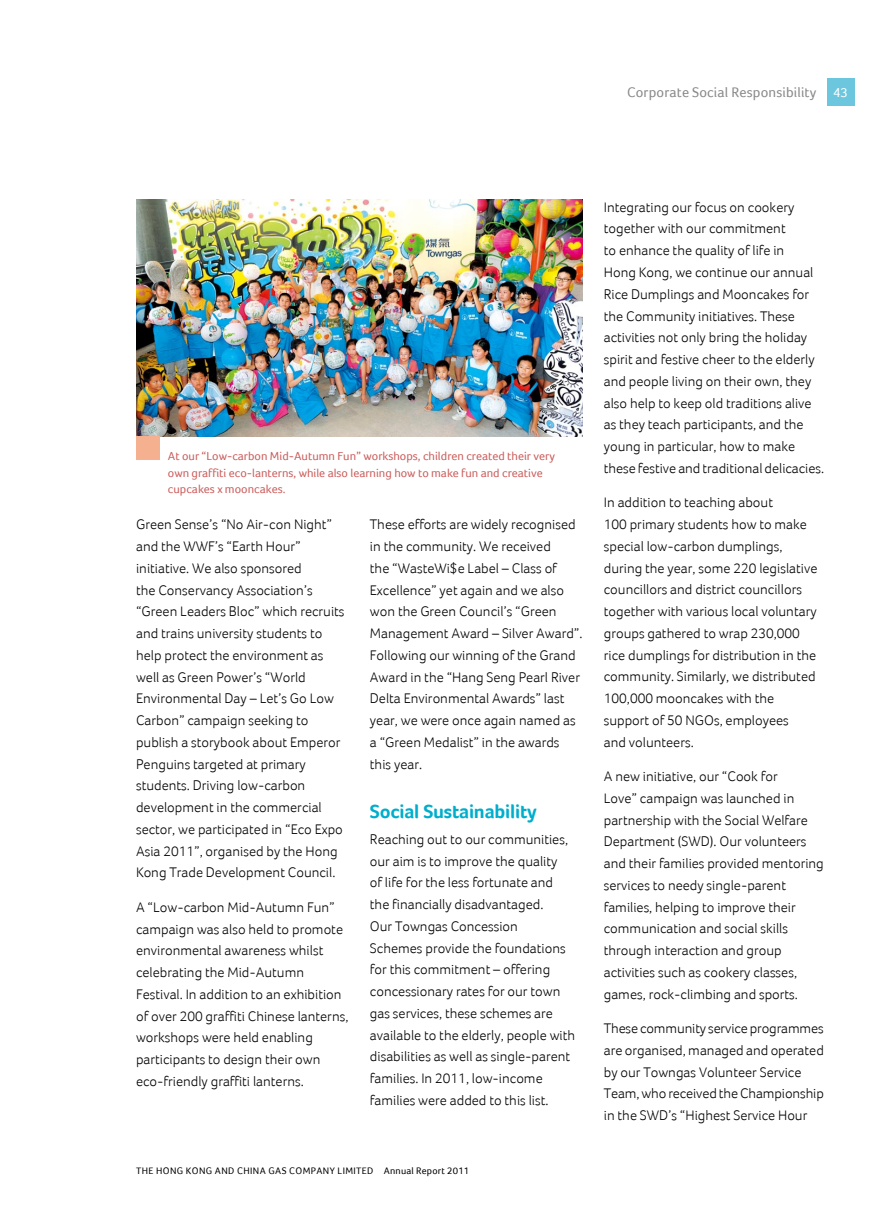
<style>
.page{position:relative;width:893px;height:1212px;background:#fff}
.page>*{position:absolute;margin:0;border:0;box-sizing:border-box;transform-origin:0 0}
.t1{font:700 19.5px "Foco";letter-spacing:-.01em;color:#00aecc}
.t2{font:300 14.25px/21.8px "Foco";color:#000}
.t3{font:14.25px "Foco";letter-spacing:.01em;color:#898989}
.t4{font:13.5px "Foco";color:#fff}
.t5{font:12px/16.5px "Foco";color:#cb5d5c}
.t6{font:9.75px "Foco";letter-spacing:.04em;color:#000}
</style>
<div class="page">
<div style="left:827px;top:79px;width:28px;height:27px;background:#6bc6de"></div>
<img style="left:136px;top:200px;width:447px;height:237px">
<div style="left:136px;top:437px;width:23px;height:23px;background:#f5b090"></div>
<p class="t3" style="left:627px;top:84px;width:191px">Corporate Social Responsibility</p>
<p class="t4" style="left:833px;top:85px;width:16px">43</p>
<p class="t5" style="left:168px;top:448px;width:388px">At our “Low-carbon Mid-Autumn Fun” workshops, children created their very own graffiti eco-lanterns, while also learning how to make fun and creative cupcakes x mooncakes.</p>
<p class="t2" style="left:136px;top:513px;width:210px">Green Sense’s “No Air-con Night” and the WWF’s “Earth Hour” initiative. We also sponsored<br>the Conservancy Association’s “Green Leaders Bloc” which recruits and trains university students to help protect the environment as well as Green Power’s “World<br>Environmental Day – Let’s Go Low<br>Carbon” campaign seeking to publish a storybook about Emperor<br>Penguins targeted at primary students. Driving low-carbon development in the commercial sector, we participated in “Eco Expo<br>Asia 2011”, organised by the Hong<br>Kong Trade Development Council.</p>
<p class="t2" style="left:136px;top:896px;width:214px">A “Low-carbon Mid-Autumn Fun” campaign was also held to promote environmental awareness whilst celebrating the Mid-Autumn Festival. In addition to an exhibition of over 200 graffiti Chinese lanterns, workshops were held enabling participants to design their own eco-friendly graffiti lanterns.</p>
<p class="t2" style="left:370px;top:513px;width:214px">These efforts are widely recognised in the community. We received<br>the “WasteWi$e Label – Class of<br>Excellence” yet again and we also won the Green Council’s “Green<br>Management Award – Silver Award”.<br>Following our winning of the Grand<br>Award in the “Hang Seng Pearl River<br>Delta Environmental Awards” last year, we were once again named as a “Green Medalist” in the awards this year.</p>
<p class="t1" style="left:370px;top:800px;width:168px">Social Sustainability</p>
<p class="t2" style="left:370px;top:828px;width:207px">Reaching out to our communities, our aim is to improve the quality<br>of life for the less fortunate and the financially disadvantaged.<br>Our Towngas Concession<br>Schemes provide the foundations for this commitment – offering concessionary rates for our town gas services, these schemes are available to the elderly, people with disabilities as well as single-parent families. In 2011, low-income families were added to this list.</p>
<p class="t6" style="left:136px;top:1164px;width:335px">THE HONG KONG AND CHINA GAS COMPANY LIMITED Annual Report 2011</p>
<p class="t2" style="left:604px;top:196px;width:222px">Integrating our focus on cookery together with our commitment<br>to enhance the quality of life in<br>Hong Kong, we continue our annual Rice Dumplings and Mooncakes for the Community initiatives. These activities not only bring the holiday spirit and festive cheer to the elderly and people living on their own, they also help to keep old traditions alive as they teach participants, and the young in particular, how to make these festive and traditional delicacies.</p>
<p class="t2" style="left:604px;top:491px;width:215px">In addition to teaching about<br>100 primary students how to make special low-carbon dumplings, during the year, some 220 legislative councillors and district councillors together with various local voluntary groups gathered to wrap 230,000 rice dumplings for distribution in the community. Similarly, we distributed<br>100,000 mooncakes with the support of 50 NGOs, employees<br>and volunteers.</p>
<p class="t2" style="left:604px;top:765px;width:222px">A new initiative, our “Cook for<br>Love” campaign was launched in partnership with the Social Welfare Department (SWD). Our volunteers and their families provided mentoring services to needy single-parent families, helping to improve their communication and social skills through interaction and group activities such as cookery classes, games, rock-climbing and sports.</p>
<p class="t2" style="left:604px;top:1017px;width:222px">These community service programmes are organised, managed and operated by our Towngas Volunteer Service Team, who received the Championship in the SWD’s “Highest Service Hour</p>
</div>
